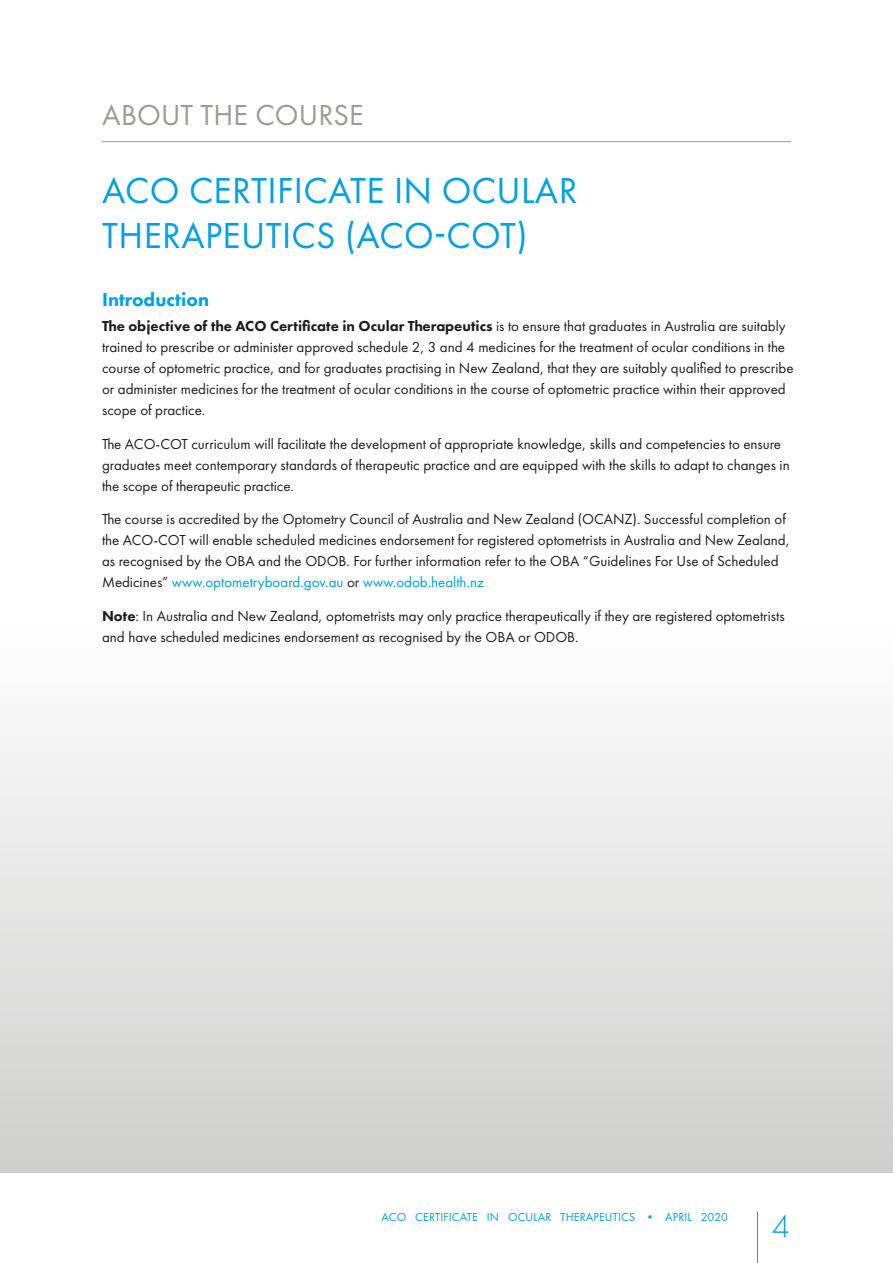
<style>
.page{position:relative;width:893px;height:1263px;background:#fff}
.page>*{position:absolute;margin:0;border:0;box-sizing:border-box;transform-origin:0 0}
.t1{font:37.5px/45px "Futura PT";letter-spacing:.01em;color:#009fe3}
.t2{font:300 33px "Futura PT";color:#009fe3}
.t3{font:30px "Futura PT";letter-spacing:.005em;color:#9e9a92}
.t4{font:800 19.5px "Futura PT";color:#009fe3}
.t5{font:15px/21px "Futura PT";color:#1d1d1b}
.t6{font:12px "Futura PT";letter-spacing:.01em;color:#009fe3}
.s1{font-weight:800}
.s2{color:#009fe3}
</style>
<div class="page">
<div style="left:0;top:0;width:892px;height:1172px;background:linear-gradient(to bottom,#fff,#dcdcdb)"></div>
<hr style="left:102px;top:141px;width:688px;height:1px;background:#9e9a92">
<hr style="left:757px;top:1212px;width:1px;height:51px;background:#009fe3">
<h3 class="t3" style="left:102px;top:102px;width:263px">ABOUT THE COURSE</h3>
<h1 class="t1" style="left:102px;top:171px;width:477px">ACO CERTIFICATE IN OCULAR<br>THERAPEUTICS (ACO-COT)</h1>
<h3 class="t4" style="left:102px;top:291px;width:109px">Introduction</h3>
<p class="t5" style="left:102px;top:316px;width:693px"><span class="s1">The objective of the ACO Certificate in Ocular Therapeutics</span> is to ensure that graduates in Australia are suitably trained to prescribe or administer approved schedule 2, 3 and 4 medicines for the treatment of ocular conditions in the course of optometric practice, and for graduates practising in New Zealand, that they are suitably qualified to prescribe or administer medicines for the treatment of ocular conditions in the course of optometric practice within their approved scope of practice.</p>
<p class="t5" style="left:102px;top:434px;width:689px">The ACO-COT curriculum will facilitate the development of appropriate knowledge, skills and competencies to ensure graduates meet contemporary standards of therapeutic practice and are equipped with the skills to adapt to changes in the scope of therapeutic practice.</p>
<p class="t5" style="left:102px;top:510px;width:689px">The course is accredited by the Optometry Council of Australia and New Zealand (OCANZ). Successful completion of the ACO-COT will enable scheduled medicines endorsement for registered optometrists in Australia and New Zealand, as recognised by the OBA and the ODOB. For further information refer to the OBA “Guidelines For Use of Scheduled Medicines” <span class="s2">www.optometryboard.gov.au</span> or <span class="s2">www.odob.health.nz</span></p>
<p class="t5" style="left:102px;top:607px;width:684px"><span class="s1">Note</span>: In Australia and New Zealand, optometrists may only practice therapeutically if they are registered optometrists and have scheduled medicines endorsement as recognised by the OBA or ODOB.</p>
<p class="t6" style="left:381px;top:1212px;width:348px">ACO CERTIFICATE IN OCULAR THERAPEUTICS • APRIL 2020</p>
<h2 class="t2" style="left:771px;top:1212px;width:20px">4</h2>
</div>
